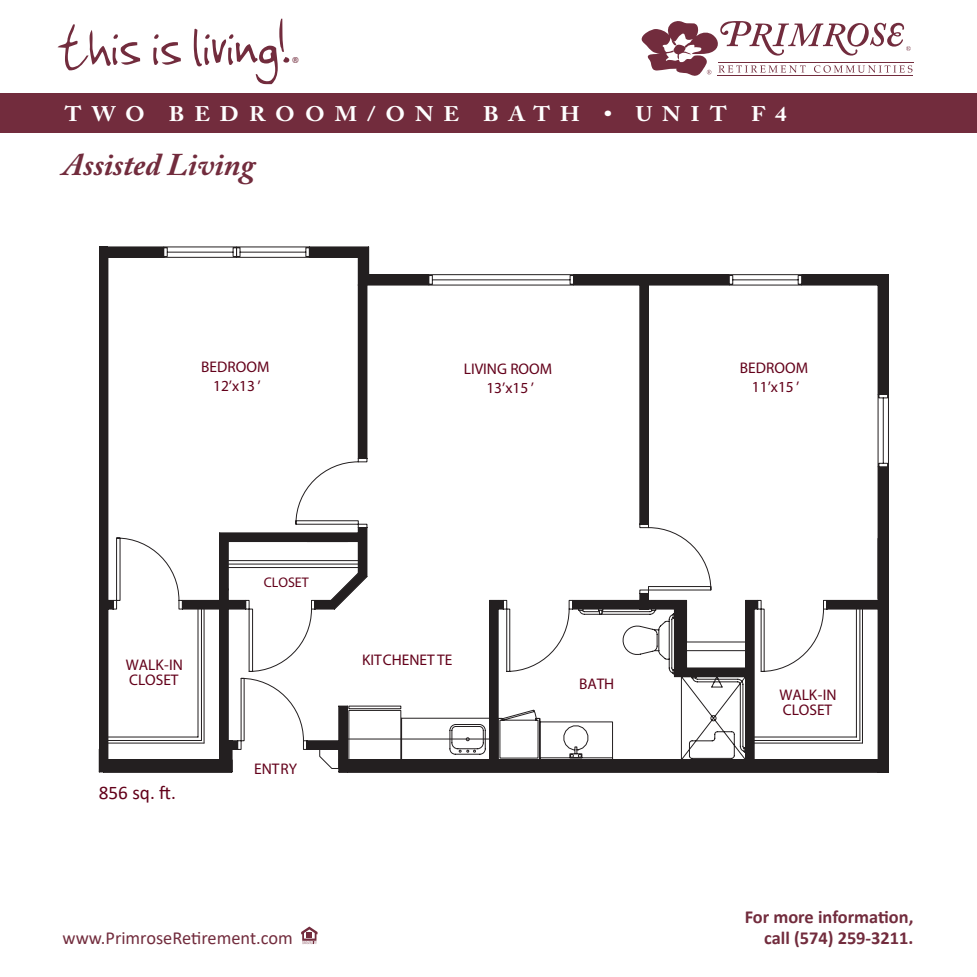
<style>
.page{position:relative;width:977px;height:977px;background:#fff}
.page>*{position:absolute;margin:0;border:0;box-sizing:border-box;transform-origin:0 0}
.t1{font:72.98px "Jenkinsv 20";color:#722c3d}
.t2{font:italic 700 31.5px "Adobe Caslon Pro";color:#722c3d}
.t3{font:700 21px "Adobe Caslon Pro";letter-spacing:.44em;color:#fff;scale:1.08 1}
.t4{font:19.25px "Calibri";color:#63001a}
.t5{font:700 18.38px "Calibri";color:#722c3d}
.t6{font:18.38px "Calibri";color:#722c3d}
.t7{font:300 15.92px "Calibri";color:#722c3d}
.t8{font:15.4px/18.6px "Myriad Pro";color:#63001a;text-align:center}
.t9{font:14px "Myriad Pro";color:#63001a}
</style>
<div class="page">
<hr style="left:717px;top:75px;width:196px;height:1px;background:#722c3d">
<hr style="left:717px;top:62px;width:196px;height:1px;background:#722c3d">
<svg style="left:641px;top:21px;width:271px;height:55px"></svg>
<div style="left:0;top:94px;width:976px;height:39px;background:#722c3d"></div>
<svg style="left:301px;top:926px;width:16px;height:18px"></svg>
<svg style="left:98px;top:246px;width:791px;height:527px"></svg>
<hr style="left:164px;top:257px;width:72px;height:1px;background:#231f20">
<div style="left:305px;top:247px;width:5px;height:10px;border:1px solid #231f20"></div>
<div style="left:236px;top:247px;width:4px;height:10px;border:1px solid #231f20"></div>
<hr style="left:240px;top:252px;width:66px;height:1px;background:#231f20">
<hr style="left:236px;top:246px;width:73px;height:1px;background:#231f20">
<hr style="left:236px;top:257px;width:73px;height:1px;background:#231f20">
<hr style="left:801px;top:274px;width:87px;height:1px;background:#231f20">
<hr style="left:573px;top:274px;width:156px;height:1px;background:#231f20">
<hr style="left:368px;top:274px;width:61px;height:1px;background:#231f20">
<hr style="left:309px;top:246px;width:59px;height:1px;background:#231f20">
<hr style="left:104px;top:246px;width:60px;height:1px;background:#231f20">
<hr style="left:309px;top:257px;width:49px;height:1px;background:#231f20">
<hr style="left:104px;top:257px;width:60px;height:1px;background:#231f20">
<svg style="left:368px;top:247px;width:1px;height:27px"></svg>
<hr style="left:888px;top:467px;width:1px;height:305px;background:#231f20">
<hr style="left:888px;top:275px;width:1px;height:119px;background:#231f20">
<hr style="left:877px;top:467px;width:1px;height:305px;background:#231f20">
<hr style="left:877px;top:285px;width:1px;height:109px;background:#231f20">
<div style="left:104px;top:247px;width:60px;height:10px;background:#231f20"></div>
<div style="left:309px;top:247px;width:59px;height:10px;background:#231f20"></div>
<div style="left:358px;top:257px;width:10px;height:28px;background:#231f20"></div>
<div style="left:368px;top:275px;width:61px;height:10px;background:#231f20"></div>
<div style="left:573px;top:275px;width:156px;height:10px;background:#231f20"></div>
<div style="left:801px;top:275px;width:87px;height:10px;background:#231f20"></div>
<div style="left:878px;top:285px;width:10px;height:109px;background:#231f20"></div>
<div style="left:358px;top:285px;width:9px;height:173px;background:#231f20"></div>
<div style="left:640px;top:285px;width:8px;height:239px;background:#231f20"></div>
<div style="left:99px;top:246px;width:9px;height:514px;background:#231f20"></div>
<div style="left:99px;top:759px;width:133px;height:13px;background:#231f20"></div>
<div style="left:108px;top:600px;width:5px;height:9px;background:#231f20"></div>
<div style="left:182px;top:600px;width:64px;height:9px;background:#231f20"></div>
<div style="left:220px;top:533px;width:8px;height:226px;background:#231f20"></div>
<div style="left:232px;top:740px;width:6px;height:9px;background:#231f20"></div>
<div style="left:220px;top:740px;width:12px;height:23px;background:#231f20"></div>
<div style="left:228px;top:533px;width:139px;height:8px;background:#231f20"></div>
<div style="left:315px;top:600px;width:19px;height:9px;background:#231f20"></div>
<div style="left:358px;top:527px;width:9px;height:49px;background:#231f20"></div>
<div style="left:307px;top:740px;width:32px;height:9px;background:#231f20"></div>
<div style="left:339px;top:706px;width:8px;height:66px;background:#231f20"></div>
<div style="left:347px;top:759px;width:541px;height:13px;background:#231f20"></div>
<div style="left:878px;top:467px;width:10px;height:305px;background:#231f20"></div>
<div style="left:489px;top:600px;width:14px;height:9px;background:#231f20"></div>
<div style="left:489px;top:609px;width:9px;height:150px;background:#231f20"></div>
<div style="left:572px;top:600px;width:68px;height:9px;background:#231f20"></div>
<div style="left:640px;top:593px;width:8px;height:16px;background:#231f20"></div>
<div style="left:648px;top:600px;width:38px;height:9px;background:#231f20"></div>
<div style="left:674px;top:609px;width:12px;height:67px;background:#231f20"></div>
<div style="left:686px;top:668px;width:59px;height:8px;background:#231f20"></div>
<div style="left:827px;top:600px;width:51px;height:9px;background:#231f20"></div>
<div style="left:745px;top:600px;width:9px;height:159px;background:#231f20"></div>
<div style="left:749px;top:600px;width:8px;height:9px;background:#231f20"></div>
<svg style="left:331px;top:572px;width:35px;height:37px"></svg>
<h1 class="t1" style="left:56px;top:6px;width:233px">this is living!</h1>
<p class="t7" style="left:291px;top:53px;width:10px">®</p>
<p class="t3" style="left:65px;top:102px;width:669px">TWO BEDROOM/ONE BATH • UNIT F4</p>
<h2 class="t2" style="left:62px;top:145px;width:194px">Assisted Living</h2>
<p class="t8" style="left:201px;top:357px;width:70px">BEDROOM<br>12’x13 ’</p>
<p class="t8" style="left:740px;top:358px;width:70px">BEDROOM<br>11’x15 ’</p>
<p class="t8" style="left:464px;top:359px;width:90px">LIVING ROOM<br>13’x15 ’</p>
<p class="t8" style="left:126px;top:656px;width:59px;line-height:15.4px;text-align:left">WALK-IN<br>CLOSET</p>
<p class="t4" style="left:99px;top:778px;width:79px">856 sq. ft.</p>
<p class="t9" style="left:264px;top:573px;width:46px">CLOSET</p>
<p class="t8" style="left:254px;top:759px;width:45px">ENTRY</p>
<p class="t8" style="left:362px;top:650px;width:92px">KITCHENET TE</p>
<p class="t8" style="left:579px;top:674px;width:37px">BATH</p>
<p class="t8" style="left:779px;top:686px;width:59px;line-height:15.4px;text-align:left">WALK-IN<br>CLOSET</p>
<p class="t5" style="left:744px;top:904px;width:170px">For more information,</p>
<p class="t6" style="left:62px;top:925px;width:232px">www.PrimroseRetirement.com</p>
<p class="t5" style="left:764px;top:925px;width:151px">call (574) 259-3211.</p>
</div>
